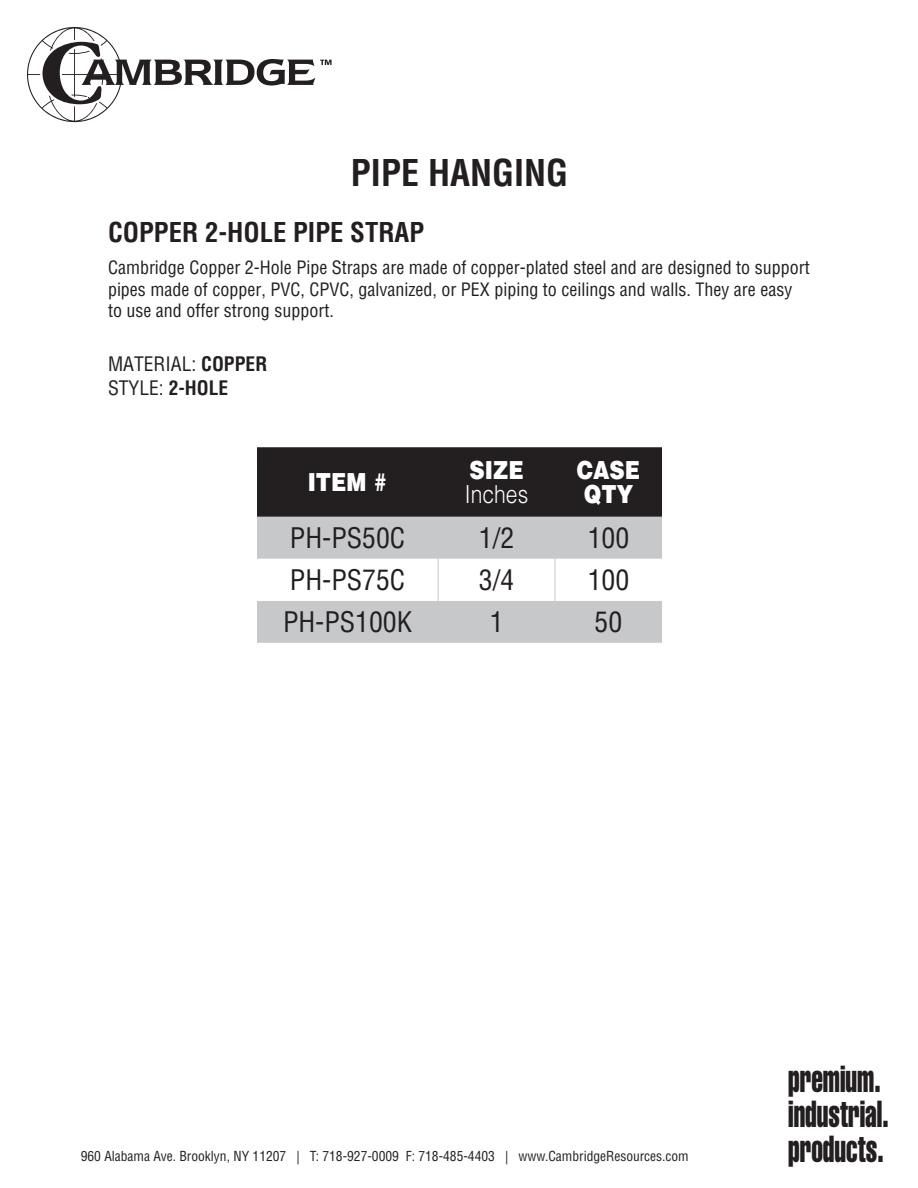
<style>
.page{position:relative;width:918px;height:1188px;background:#fff}
.page>*{position:absolute;margin:0;border:0;box-sizing:border-box;transform-origin:0 0}
.t1{font:extra-condensed 37.05px/35.1px "Helvetica";color:#231f20;scale:.74 1}
.t2{font:700 condensed 36px "Helvetica LT Std";color:#231f20}
.t3{font:condensed 27.6px "Helvetica LT Std";color:#231f20}
.t4{font:700 condensed 26.7px "Helvetica LT Std";color:#231f20}
.t5{font:900 24.9px/24.9px "Helvetica LT Std";color:#fff;scale:.85 1}
.t6{font:300 24.9px "Helvetica LT Std";color:#fff;scale:.85 1}
.t7{font:condensed 19.5px/23.4px "Helvetica LT Std";color:#231f20}
.t8{font:condensed 18px/21.6px "Helvetica LT Std";color:#231f20}
.t9{font:condensed 13.5px "Helvetica LT Std";color:#231f20}
.s1{font-weight:700}
</style>
<div class="page">
<svg style="left:27px;top:27px;width:305px;height:95px"></svg>
<div style="left:257px;top:447px;width:405px;height:70px;background:#231f20"></div>
<div style="left:257px;top:517px;width:405px;height:126px;background:#c7c8ca"></div>
<svg style="left:257px;top:559px;width:405px;height:42px"></svg>
<hr style="left:438px;top:518px;width:1px;height:41px;background:#c7c8ca">
<hr style="left:555px;top:518px;width:1px;height:41px;background:#c7c8ca">
<hr style="left:438px;top:559px;width:1px;height:42px;background:#c7c8ca">
<hr style="left:555px;top:559px;width:1px;height:42px;background:#c7c8ca">
<hr style="left:438px;top:601px;width:1px;height:42px;background:#c7c8ca">
<hr style="left:555px;top:601px;width:1px;height:42px;background:#c7c8ca">
<h2 class="t2" style="left:351px;top:150px;width:219px">PIPE HANGING</h2>
<h3 class="t4" style="left:108px;top:216px;width:318px">COPPER 2-HOLE PIPE STRAP</h3>
<p class="t8" style="left:108px;top:257px;width:703px">Cambridge Copper 2-Hole Pipe Straps are made of copper-plated steel and are designed to support pipes made of copper, PVC, CPVC, galvanized, or PEX piping to ceilings and walls. They are easy to use and offer strong support.</p>
<p class="t7" style="left:108px;top:352px;width:161px">MATERIAL: <span class="s1">COPPER<br></span>STYLE: <span class="s1">2-HOLE</span></p>
<h3 class="t5" style="left:308px;top:469px;width:95px">ITEM #</h3>
<h3 class="t5" style="left:470px;top:457px;width:65px">SIZE</h3>
<h3 class="t6" style="left:465px;top:479px;width:76px">Inches</h3>
<h3 class="t5" style="left:577px;top:457px;width:76px">CASE<br>QTY</h3>
<h3 class="t3" style="left:290px;top:520px;width:117px">PH-PS50C</h3>
<h3 class="t3" style="left:479px;top:520px;width:37px">1/2</h3>
<h3 class="t3" style="left:588px;top:520px;width:43px">100</h3>
<h3 class="t3" style="left:290px;top:562px;width:117px">PH-PS75C</h3>
<h3 class="t3" style="left:479px;top:562px;width:37px">3/4</h3>
<h3 class="t3" style="left:588px;top:562px;width:43px">100</h3>
<h3 class="t3" style="left:283px;top:604px;width:131px">PH-PS100K</h3>
<h3 class="t3" style="left:490px;top:604px;width:15px">1</h3>
<h3 class="t3" style="left:595px;top:604px;width:29px">50</h3>
<p class="t9" style="left:81px;top:1147px;width:610px">960 Alabama Ave. Brooklyn, NY 11207 | T: 718-927-0009 F: 718-485-4403 | www.CambridgeResources.com</p>
<h1 class="t1" style="left:788px;top:1061px;width:137px">premium. industrial.</h1>
<h1 class="t1" style="left:788px;top:1131px;width:131px">products.</h1>
</div>
